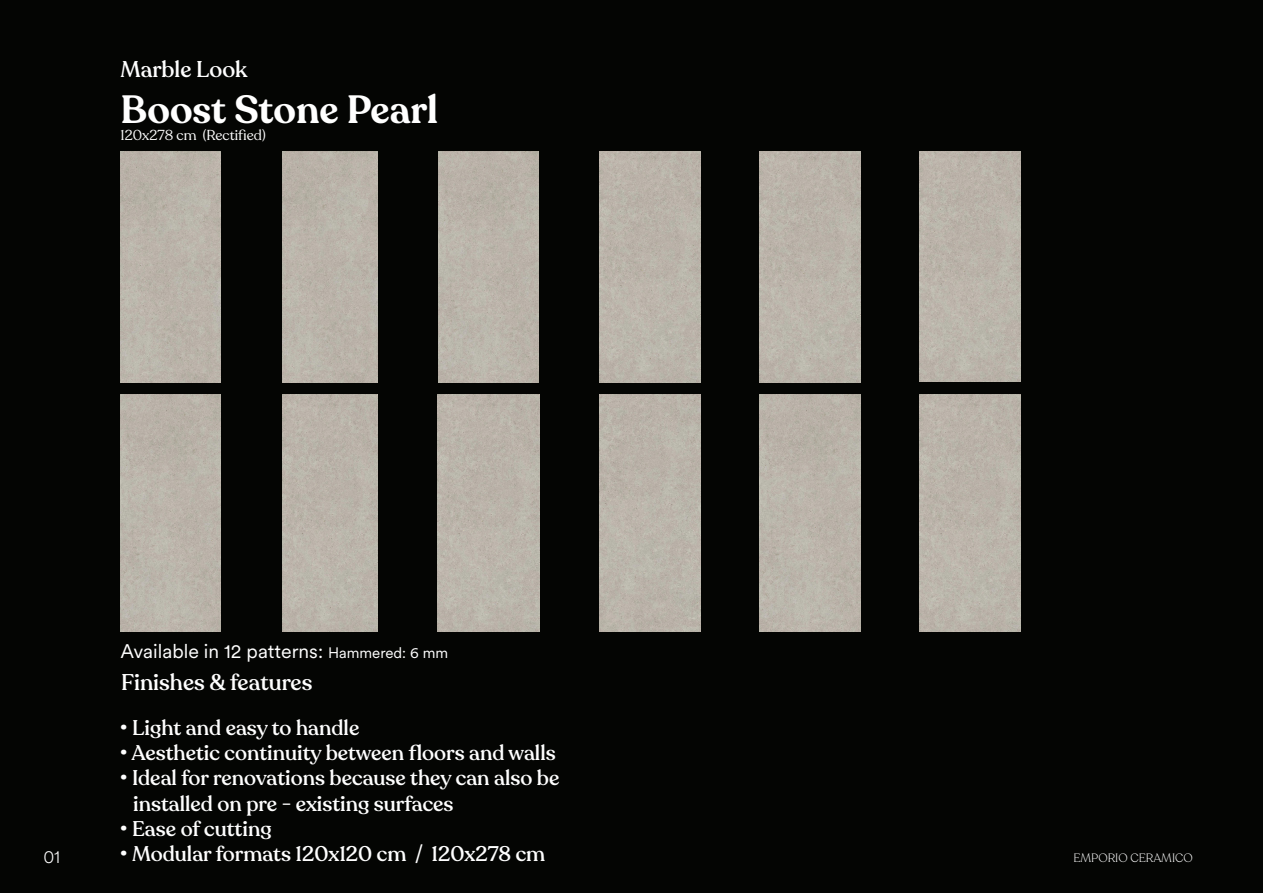
<style>
.page{position:relative;width:1263px;height:893px;background:#040503}
.page>*{position:absolute;margin:0;border:0;box-sizing:border-box;transform-origin:0 0}
.t1{font:600 39px "Recoleta";color:#fff}
.t2{font:500 22.5px "Recoleta";color:#fff}
.t3{font:500 21px "Recoleta";color:#fff}
.t4{font:19.5px "Circular XX";color:#fff}
.t5{font:300 18px "Circular XX";color:#fff}
.t6{font:15px "Circular XX";color:#fff}
.t7{font:14.25px "Recoleta";color:#fff}
.t8{font:300 12px "Recoleta";color:#fff}
</style>
<div class="page">
<img style="left:120px;top:152px;width:100px;height:230px">
<img style="left:282px;top:152px;width:95px;height:230px">
<img style="left:439px;top:152px;width:100px;height:230px">
<img style="left:599px;top:152px;width:101px;height:230px">
<img style="left:760px;top:152px;width:101px;height:230px">
<img style="left:919px;top:152px;width:101px;height:230px">
<img style="left:120px;top:394px;width:100px;height:237px">
<img style="left:282px;top:394px;width:95px;height:237px">
<img style="left:438px;top:395px;width:101px;height:236px">
<img style="left:599px;top:395px;width:101px;height:236px">
<img style="left:759px;top:394px;width:102px;height:237px">
<img style="left:919px;top:394px;width:101px;height:237px">
<p class="t2" style="left:121px;top:55px;width:128px">Marble Look</p>
<p class="t1" style="left:121px;top:85px;width:319px">Boost Stone Pearl</p>
<p class="t7" style="left:203px;top:127px;width:64px">(Rectified(</p>
<p class="t7" style="left:121px;top:127px;width:77px">120x278 cm</p>
<p class="t5" style="left:43px;top:845px;width:18px">01</p>
<p class="t4" style="left:120px;top:638px;width:204px">Available in 12 patterns:</p>
<p class="t2" style="left:121px;top:668px;width:193px">Finishes &amp; features</p>
<p class="t3" style="left:120px;top:715px;width:241px">• Light and easy to handle</p>
<p class="t3" style="left:120px;top:740px;width:437px">• Aesthetic continuity between floors and walls</p>
<p class="t3" style="left:120px;top:765px;width:441px">• Ideal for renovations because they can also be</p>
<p class="t3" style="left:133px;top:790px;width:322px">installed on pre - existing surfaces</p>
<p class="t3" style="left:120px;top:815px;width:153px">• Ease of cutting</p>
<p class="t3" style="left:120px;top:841px;width:427px">• Modular formats 120x120 cm / 120x278 cm</p>
<p class="t6" style="left:328px;top:643px;width:122px">Hammered 6: mm</p>
<p class="t8" style="left:1073px;top:850px;width:121px">EMPORIO CERAMICO</p>
</div>
